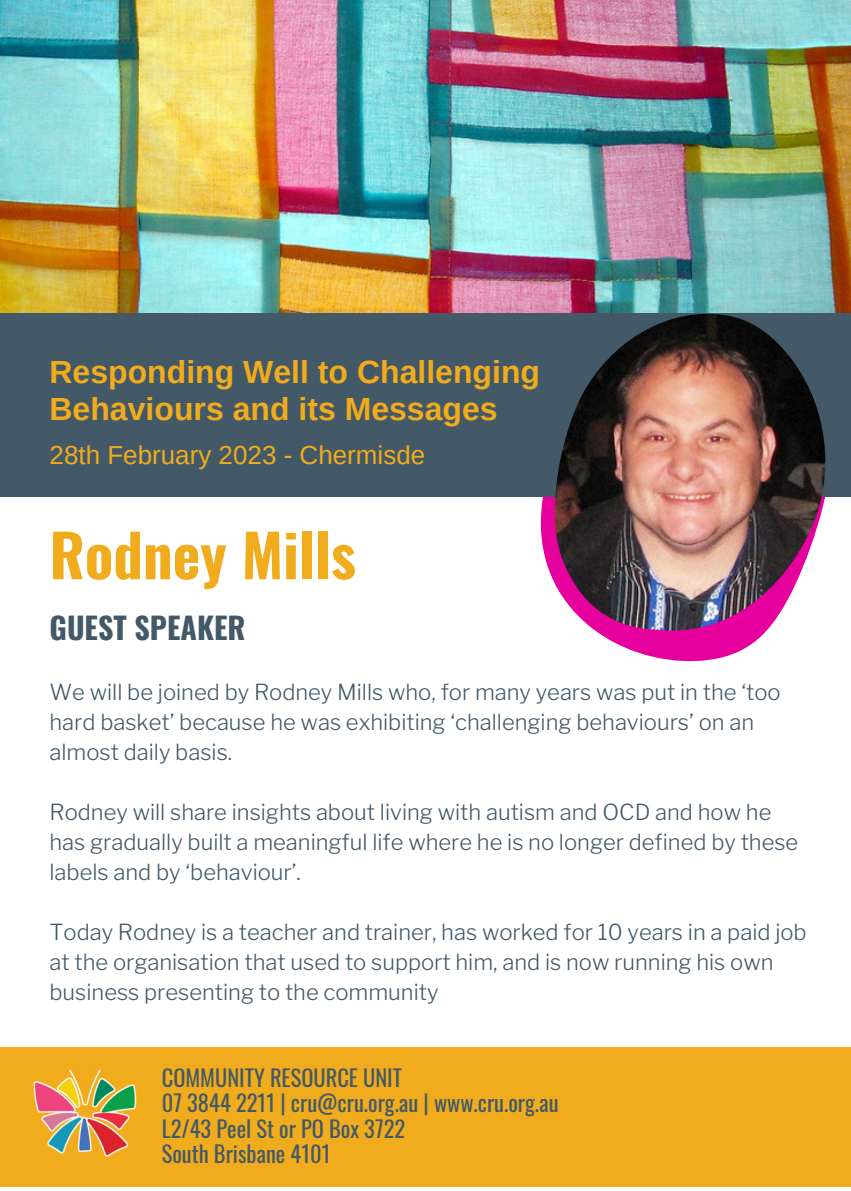
<style>
.page{position:relative;width:851px;height:1191px;background:#fff}
.page>*{position:absolute;margin:0;border:0;box-sizing:border-box;transform-origin:0 0}
.t1{font:700 58.8px "Oswald";color:#f0ac1c}
.t2{font:700 32px/37.6px "Arimo";color:#f0ac1c}
.t3{font:700 30px "Oswald";color:#435967}
.t4{font:26px "Arimo";color:#f0ac1c}
.t5{font:22.4px/25.6px "Oswald";color:#435967}
.t6{font:300 22px/30px "Libre Franklin";color:#435967}
</style>
<div class="page">
<svg style="left:540px;top:497px;width:286px;height:165px"></svg>
<div style="left:0;top:1047px;width:850px;height:140px;background:#f0ac1c"></div>
<img style="left:0;top:0;width:850px;height:314px">
<div style="left:0;top:314px;width:850px;height:183px;background:#435967"></div>
<img style="left:554px;top:314px;width:271px;height:324px">
<img style="left:33px;top:1071px;width:104px;height:86px">
<h2 class="t2" style="left:50px;top:353px;width:492px">Responding Well to Challenging<br>Behaviours and its Messages</h2>
<p class="t4" style="left:50px;top:441px;width:377px">28th February 2023 - Chermisde</p>
<h1 class="t1" style="left:50px;top:509px;width:308px">Rodney Mills</h1>
<h3 class="t3" style="left:50px;top:604px;width:197px">GUEST SPEAKER</h3>
<p class="t6" style="left:50px;top:677px;width:732px">We will be joined by Rodney Mills who, for many years was put in the ‘too hard basket’ because he was exhibiting ‘challenging behaviours’ on an almost daily basis.</p>
<p class="t6" style="left:50px;top:797px;width:750px">Rodney will share insights about living with autism and OCD and how he has gradually built a meaningful life where he is no longer defined by these labels and by ‘behaviour’.</p>
<p class="t6" style="left:50px;top:917px;width:758px">Today Rodney is a teacher and trainer, has worked for 10 years in a paid job at the organisation that used to support him, and is now running his own business presenting to the community</p>
<p class="t5" style="left:162px;top:1064px;width:398px">COMMUNITY RESOURCE UNIT<br>07 3844 2211 | cru@cru.org.au | www.cru.org.au<br>L2/43 Peel St or PO Box 3722<br>South Brisbane 4101</p>
</div>
